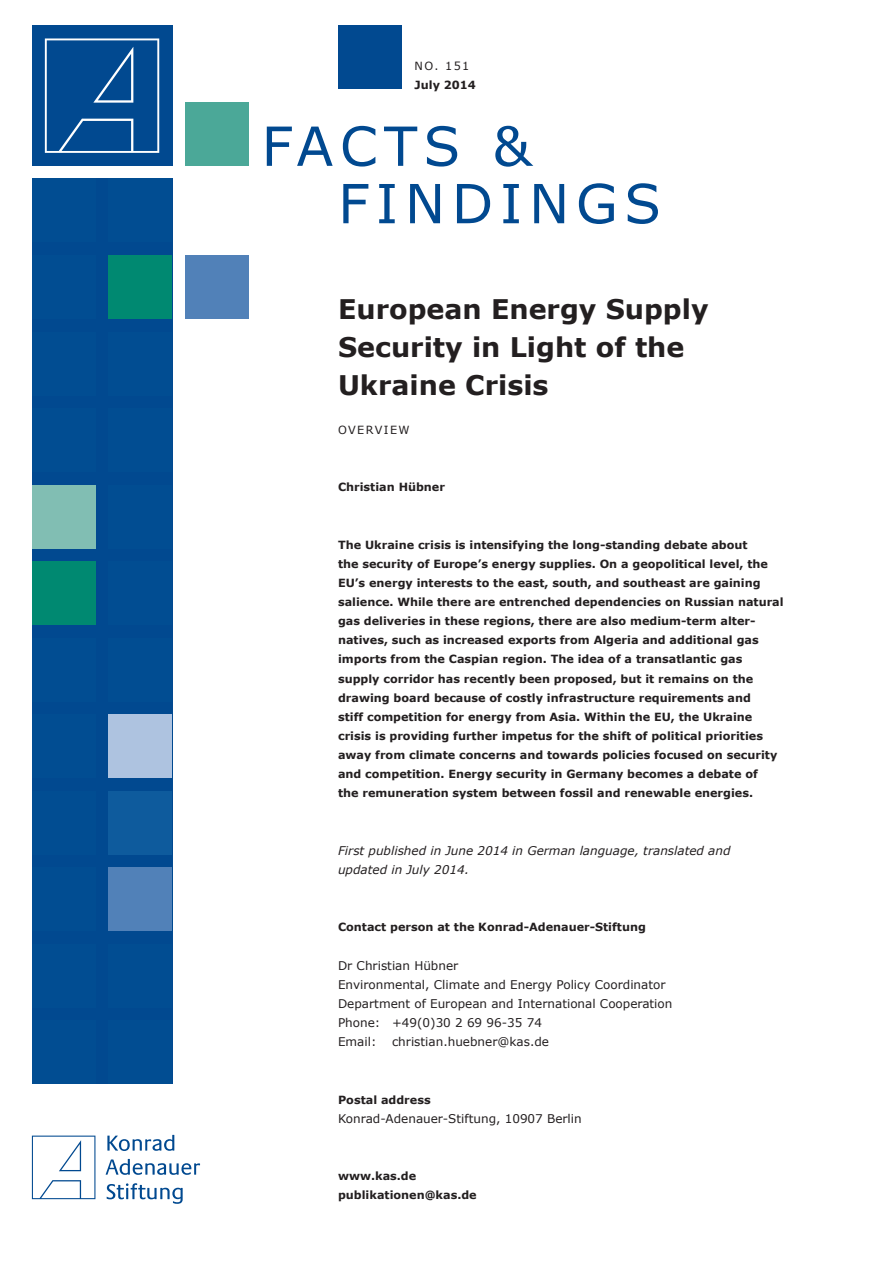
<style>
.page{position:relative;width:893px;height:1263px;background:#fff}
.page>*{position:absolute;margin:0;border:0;box-sizing:border-box;transform-origin:0 0}
.t1{font:54px "Verdana";letter-spacing:.12em;color:#014990}
.KAS_Head_cover01{font:700 27px/38.2px "Verdana";color:#231f20}
.AA_Fließtext{font:12px "Verdana";color:#231f20}
.AA_Fliesstext_Kursiv{font:italic 12px/19.2px "Verdana";color:#231f20}
.KAS_Head_Title_Bold{font:12px "Verdana";color:#231f20}
.KAS_Head_Title_Bold-2{font:700 11.25px/19.2px "Verdana";color:#231f20}
.KAS_Copy_Bold{font:700 11.25px "Verdana";color:#231f20}
.KAS_SUB{font:11.25px "Verdana";letter-spacing:.12em;color:#231f20}
.KAS_Headline_2{font:11.25px "Verdana";color:#231f20}
</style>
<div class="page">
<div style="left:32px;top:179px;width:140px;height:905px;background:#014990"></div>
<div style="left:32px;top:179px;width:64px;height:63px;background:#014d92"></div>
<div style="left:32px;top:255px;width:64px;height:64px;background:#014d92"></div>
<div style="left:32px;top:332px;width:64px;height:63px;background:#014d92"></div>
<div style="left:32px;top:408px;width:64px;height:64px;background:#014d92"></div>
<div style="left:32px;top:485px;width:64px;height:64px;background:#81beb3"></div>
<div style="left:32px;top:561px;width:64px;height:64px;background:#008971"></div>
<div style="left:32px;top:638px;width:64px;height:64px;background:#014d92"></div>
<div style="left:32px;top:714px;width:64px;height:64px;background:#014d92"></div>
<div style="left:32px;top:791px;width:64px;height:64px;background:#014d92"></div>
<div style="left:32px;top:867px;width:64px;height:64px;background:#014d92"></div>
<div style="left:32px;top:944px;width:64px;height:64px;background:#014d92"></div>
<div style="left:32px;top:1020px;width:64px;height:64px;background:#014d92"></div>
<div style="left:108px;top:179px;width:64px;height:63px;background:#014d92"></div>
<div style="left:108px;top:255px;width:64px;height:64px;background:#008971"></div>
<div style="left:108px;top:332px;width:64px;height:63px;background:#014d92"></div>
<div style="left:108px;top:408px;width:64px;height:64px;background:#014d92"></div>
<div style="left:108px;top:485px;width:64px;height:64px;background:#014d92"></div>
<div style="left:108px;top:561px;width:64px;height:64px;background:#014d92"></div>
<div style="left:108px;top:638px;width:64px;height:64px;background:#014d92"></div>
<div style="left:108px;top:714px;width:64px;height:64px;background:#aec3e0"></div>
<div style="left:108px;top:791px;width:64px;height:64px;background:#0e5b9d"></div>
<div style="left:108px;top:867px;width:64px;height:64px;background:#5181b8"></div>
<div style="left:108px;top:944px;width:64px;height:64px;background:#014d92"></div>
<div style="left:108px;top:1020px;width:64px;height:64px;background:#014d92"></div>
<div style="left:185px;top:255px;width:64px;height:64px;background:#5181b8"></div>
<div style="left:185px;top:102px;width:64px;height:64px;background:#4ba898"></div>
<div style="left:338px;top:26px;width:64px;height:63px;background:#014990"></div>
<div style="left:32px;top:26px;width:140px;height:140px;background:#014990"></div>
<svg style="left:45px;top:38px;width:114px;height:115px"></svg>
<svg style="left:32px;top:1135px;width:63px;height:64px"></svg>
<svg style="left:107px;top:1135px;width:67px;height:16px"></svg>
<svg style="left:106px;top:1159px;width:94px;height:16px"></svg>
<svg style="left:107px;top:1183px;width:76px;height:21px"></svg>
<p class="KAS_Headline_2" style="left:415px;top:58px;width:56px">NO. 151</p>
<p class="KAS_Copy_Bold" style="left:415px;top:77px;width:63px">July 2014</p>
<p class="t1" style="left:261px;top:109px;width:272px">FACTS &amp;</p>
<p class="t1" style="left:338px;top:166px;width:325px">FINDINGS</p>
<p class="KAS_Head_cover01" style="left:338px;top:289px;width:372px">European Energy Supply<br>Security in Light of the<br>Ukraine Crisis</p>
<p class="KAS_SUB" style="left:338px;top:422px;width:73px">OVERVIEW</p>
<p class="KAS_Head_Title_Bold-2" style="left:338px;top:477px;width:108px">Christian Hübner</p>
<p class="KAS_Head_Title_Bold-2" style="left:338px;top:535px;width:447px">The Ukraine crisis is intensifying the long-standing debate about<br>the security of Europe’s energy supplies. On a geopolitical level, the EU’s energy interests to the east, south, and southeast are gaining salience. While there are entrenched dependencies on Russian natural gas deliveries in these regions, there are also medium-term alter&shy;natives, such as increased exports from Algeria and additional gas imports from the Caspian region. The idea of a transatlantic gas supply corridor has recently been proposed, but it remains on the drawing board because of costly infrastructure requirements and<br>stiff competition for energy from Asia. Within the EU, the Ukraine crisis is providing further impetus for the shift of political priorities away from climate concerns and towards policies focused on security and competition. Energy security in Germany becomes a debate of<br>the remuneration system between fossil and renewable energies.</p>
<p class="AA_Fliesstext_Kursiv" style="left:338px;top:841px;width:394px">First published in June 2014 in German language, translated and updated in July 2014.</p>
<p class="KAS_Head_Title_Bold-2" style="left:338px;top:917px;width:309px">Contact person at the Konrad-Adenauer-Stiftung</p>
<p class="AA_Fließtext" style="left:338px;top:957px;width:122px">Dr Christian Hübner</p>
<p class="AA_Fließtext" style="left:338px;top:976px;width:329px">Environmental, Climate and Energy Policy Coordinator</p>
<p class="AA_Fließtext" style="left:338px;top:995px;width:336px">Department of European and International Cooperation</p>
<p class="AA_Fließtext" style="left:338px;top:1014px;width:205px">Phone: +49(0)30 2 69 96-35 74</p>
<p class="AA_Fließtext" style="left:338px;top:1033px;width:40px">Email:</p>
<p class="AA_Fließtext" style="left:392px;top:1033px;width:158px">christian.huebner@kas.de</p>
<p class="KAS_Head_Title_Bold-2" style="left:338px;top:1089px;width:94px">Postal address</p>
<p class="KAS_Head_Title_Bold" style="left:338px;top:1110px;width:245px">Konrad-Adenauer-Stiftung, 10907 Berlin</p>
<p class="KAS_Head_Title_Bold-2" style="left:338px;top:1166px;width:80px">www.kas.de</p>
<p class="KAS_Head_Title_Bold-2" style="left:338px;top:1185px;width:140px">publikationen@kas.de</p>
</div>
